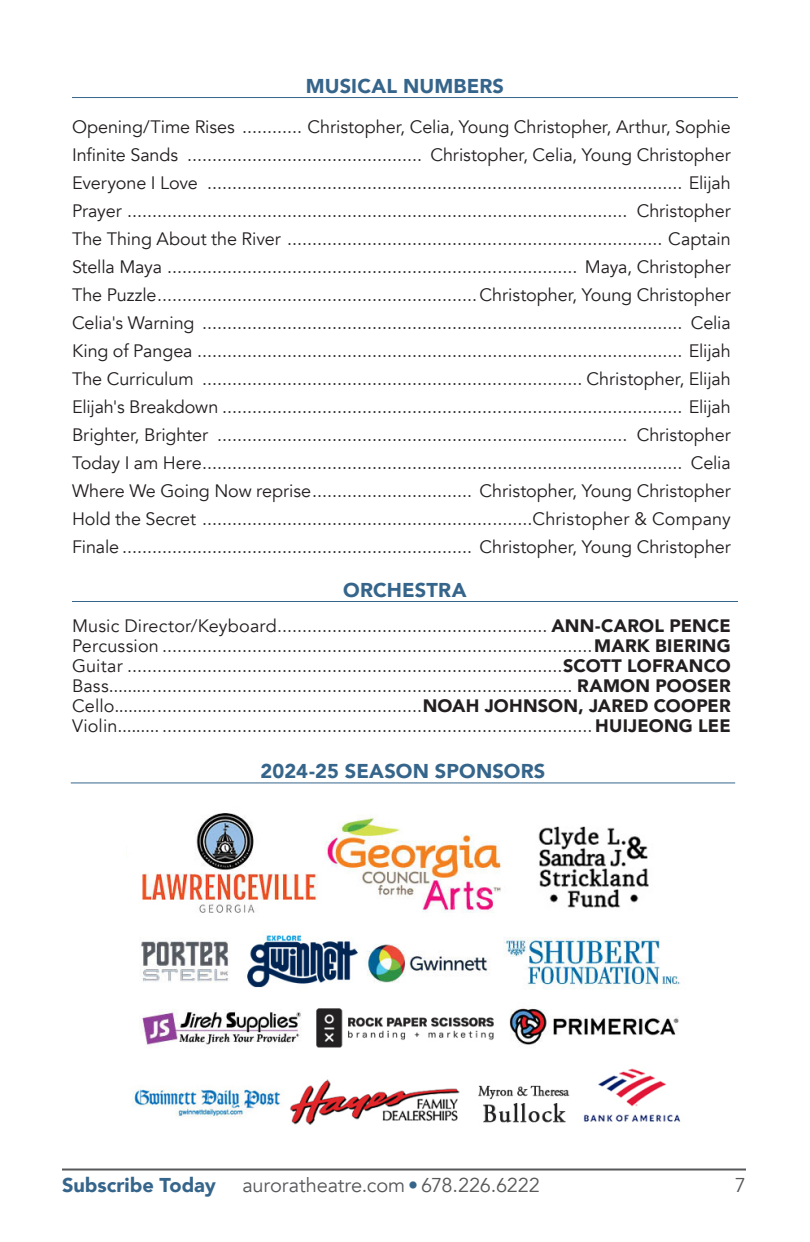
<style>
.page{position:relative;width:810px;height:1242px;background:#fff}
.page>*{position:absolute;margin:0;border:0;box-sizing:border-box;transform-origin:0 0}
.Section_Headers{font:900 20px "Avenir";letter-spacing:.005em;color:#36658b}
.t1{font:20px "Avenir";letter-spacing:-.005em;color:#57585a}
.Cast_Staff_List{font:18px "Avenir";letter-spacing:-.005em;color:#231f20}
.s1{font-weight:900}
.s2{font-weight:900;color:#36658b}
</style>
<div class="page">
<hr style="left:72px;top:97px;width:666px;height:1px;background:#36658b">
<hr style="left:72px;top:601px;width:666px;height:1px;background:#36658b">
<img style="left:126px;top:813px;width:555px;height:312px">
<hr style="left:71px;top:782px;width:664px;height:1px;background:#36658b">
<hr style="left:62px;top:1169px;width:684px;height:2px;background:#57585a">
<p class="Section_Headers" style="left:306px;top:69px;width:200px">MUSICAL NUMBERS</p>
<p class="Cast_Staff_List" style="left:72px;top:116px;width:660px">Opening/Time Rises ............ Christopher, Celia, Young Christopher, Arthur, Sophie</p>
<p class="Cast_Staff_List" style="left:72px;top:144px;width:660px">Infinite Sands ............................................... Christopher, Celia, Young Christopher</p>
<p class="Cast_Staff_List" style="left:72px;top:172px;width:660px">Everyone I Love ............................................................................................... Elijah</p>
<p class="Cast_Staff_List" style="left:72px;top:200px;width:660px">Prayer .................................................................................................... Christopher</p>
<p class="Cast_Staff_List" style="left:72px;top:228px;width:660px">The Thing About the River ........................................................................... Captain</p>
<p class="Cast_Staff_List" style="left:72px;top:256px;width:660px">Stella Maya .................................................................................. Maya, Christopher</p>
<p class="Cast_Staff_List" style="left:72px;top:284px;width:660px">The Puzzle................................................................Christopher, Young Christopher</p>
<p class="Cast_Staff_List" style="left:72px;top:312px;width:660px">Celia's Warning ................................................................................................ Celia</p>
<p class="Cast_Staff_List" style="left:72px;top:340px;width:660px">King of Pangea ................................................................................................. Elijah</p>
<p class="Cast_Staff_List" style="left:72px;top:368px;width:660px">The Curriculum ............................................................................ Christopher, Elijah</p>
<p class="Cast_Staff_List" style="left:72px;top:396px;width:660px">Elijah's Breakdown ............................................................................................ Elijah</p>
<p class="Cast_Staff_List" style="left:72px;top:424px;width:660px">Brighter, Brighter .................................................................................. Christopher</p>
<p class="Cast_Staff_List" style="left:72px;top:452px;width:660px">Today I am Here................................................................................................ Celia</p>
<p class="Cast_Staff_List" style="left:72px;top:480px;width:660px">Where We Going Now reprise................................ Christopher, Young Christopher</p>
<p class="Cast_Staff_List" style="left:72px;top:508px;width:660px">Hold the Secret ..................................................................Christopher &amp; Company</p>
<p class="Cast_Staff_List" style="left:72px;top:536px;width:660px">Finale ...................................................................... Christopher, Young Christopher</p>
<p class="Section_Headers" style="left:343px;top:573px;width:125px">ORCHESTRA</p>
<p class="Cast_Staff_List" style="left:72px;top:615px;width:660px">Music Director/Keyboard...................................................... <span class="s1">ANN-CAROL PENCE</span></p>
<p class="Cast_Staff_List" style="left:72px;top:635px;width:660px">Percussion ......................................................................................<span class="s1">MARK BIERING</span></p>
<p class="Cast_Staff_List" style="left:72px;top:655px;width:660px">Guitar .......................................................................................<span class="s1">SCOTT LOFRANCO</span></p>
<p class="Cast_Staff_List" style="left:72px;top:675px;width:660px">Bass............................................................................................. <span class="s1">RAMON POOSER</span></p>
<p class="Cast_Staff_List" style="left:72px;top:695px;width:660px">Cello..............................................................<span class="s1">NOAH JOHNSON, JARED COOPER</span></p>
<p class="Cast_Staff_List" style="left:72px;top:715px;width:660px">Violin......... ...................................................................................... <span class="s1">HUIJEONG LEE</span></p>
<p class="Section_Headers" style="left:261px;top:754px;width:286px">2024-25 SEASON SPONSORS</p>
<p class="Section_Headers" style="left:62px;top:1168px;width:155px">Subscribe Today</p>
<p class="t1" style="left:242px;top:1173px;width:299px">auroratheatre.com <span class="s2">•</span> 678.226.6222</p>
<p class="t1" style="left:735px;top:1173px;width:13px">7</p>
</div>
